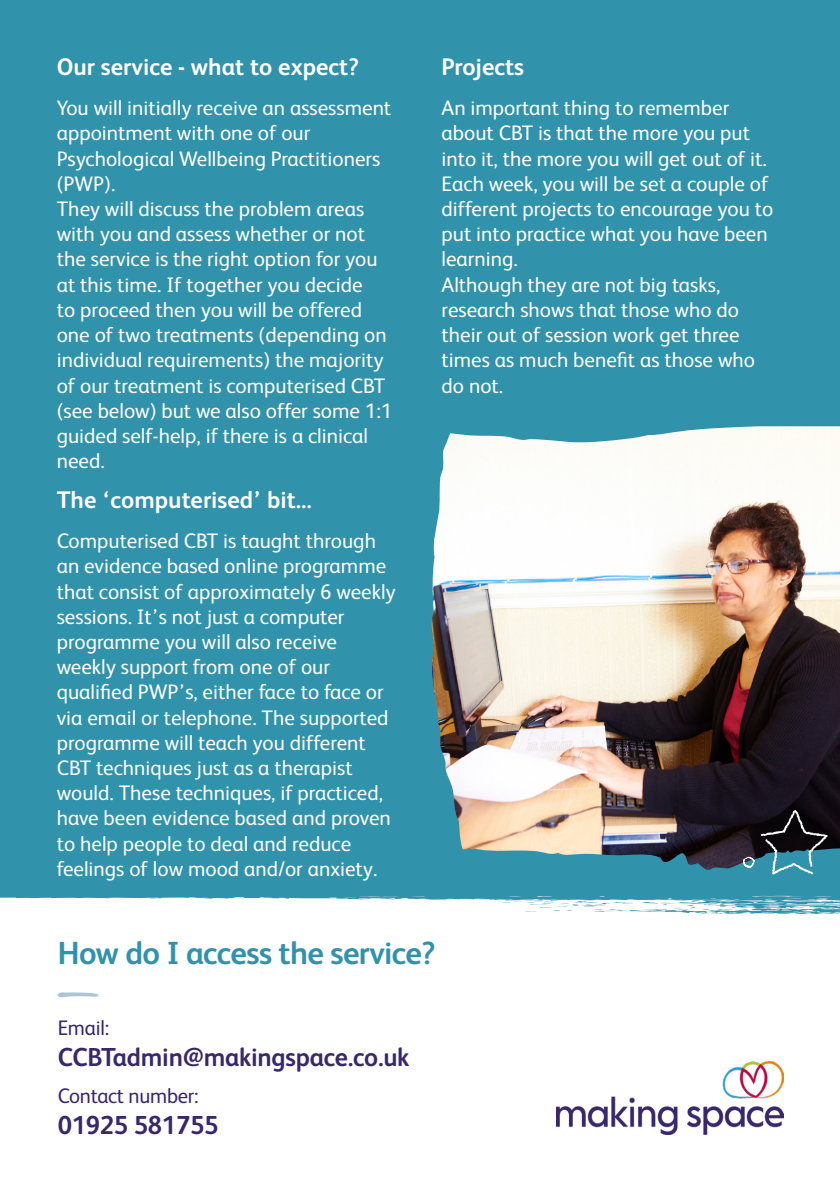
<style>
.page{position:relative;width:840px;height:1191px;background:#fff}
.page>*{position:absolute;margin:0;border:0;box-sizing:border-box;transform-origin:0 0}
.t1{font:700 32px "FS Albert";letter-spacing:-.02em;color:#3192ac}
.t2{font:700 26px "FS Albert";letter-spacing:-.01em;color:#39276c}
.t3{font:700 24px "FS Albert";color:#fff}
.t4{font:21px/25.2px "FS Albert";color:#fff}
.t5{font:21px "FS Albert";letter-spacing:-.01em;color:#39276c}
</style>
<div class="page">
<div style="left:0;top:0;width:839px;height:913px;background:#3192ac"></div>
<svg style="left:0;top:895px;width:839px;height:19px"></svg>
<svg style="left:58px;top:992px;width:42px;height:6px"></svg>
<img style="left:431px;top:426px;width:408px;height:444px">
<img style="left:556px;top:1061px;width:227px;height:73px">
<svg style="left:760px;top:810px;width:67px;height:64px"></svg>
<svg style="left:733px;top:855px;width:21px;height:14px"></svg>
<p class="t3" style="left:57px;top:51px;width:303px">Our service - what to expect?</p>
<p class="t4" style="left:57px;top:94px;width:337px">You will initially receive an assessment appointment with one of our<br>Psychological Wellbeing Practitioners (PWP).<br>They will discuss the problem areas with you and assess whether or not the service is the right option for you at this time. If together you decide<br>to proceed then you will be offered one of two treatments (depending on individual requirements) the majority of our treatment is computerised CBT (see below) but we also offer some 1:1 guided self-help, if there is a clinical need.</p>
<p class="t3" style="left:57px;top:483px;width:256px">The ‘computerised’ bit...</p>
<p class="t4" style="left:57px;top:527px;width:340px">Computerised CBT is taught through an evidence based online programme that consist of approximately 6 weekly sessions. It’s not just a computer programme you will also receive weekly support from one of our qualified PWP’s, either face to face or via email or telephone. The supported programme will teach you different CBT techniques just as a therapist would. These techniques, if practiced, have been evidence based and proven to help people to deal and reduce feelings of low mood and/or anxiety.</p>
<p class="t3" style="left:441px;top:51px;width:84px">Projects</p>
<p class="t4" style="left:441px;top:94px;width:333px">An important thing to remember about CBT is that the more you put into it, the more you will get out of it.<br>Each week, you will be set a couple of different projects to encourage you to put into practice what you have been learning.<br>Although they are not big tasks, research shows that those who do their out of session work get three times as much benefit as those who do not.</p>
<h1 class="t1" style="left:58px;top:931px;width:379px">How do I access the service?</h1>
<p class="t5" style="left:58px;top:1014px;width:53px">Email:</p>
<p class="t2" style="left:58px;top:1039px;width:353px">CCBTadmin@makingspace.co.uk</p>
<p class="t5" style="left:58px;top:1081px;width:142px">Contact number:</p>
<p class="t2" style="left:58px;top:1107px;width:162px">01925 581755</p>
</div>
